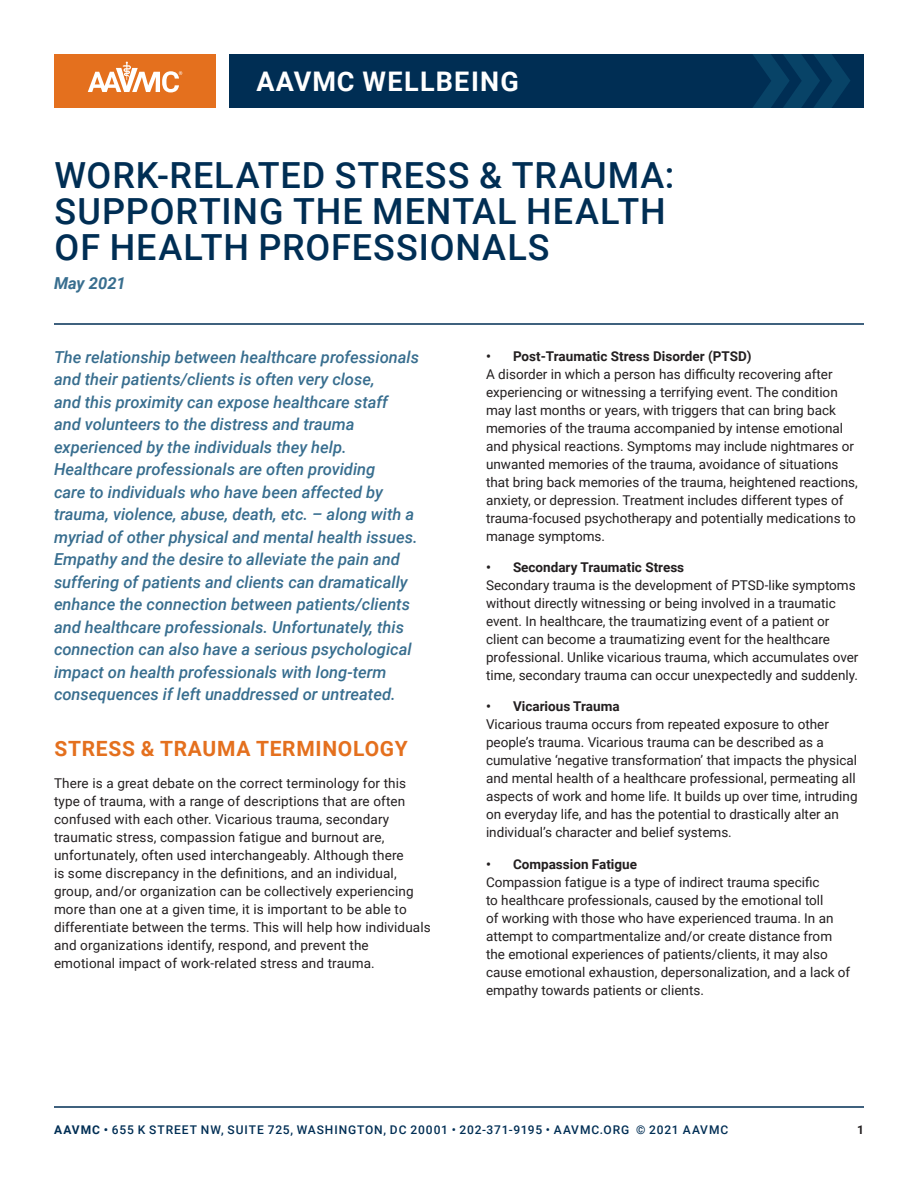
<style>
.page{position:relative;width:918px;height:1188px;background:#fff}
.page>*{position:absolute;margin:0;border:0;box-sizing:border-box;transform-origin:0 0}
.t1{font:500 36px/36px "Roboto";letter-spacing:.025em;color:#002e54}
.t2{font:700 27px "Roboto";letter-spacing:.045em;color:#fff}
.t3{font:700 21px "Roboto";letter-spacing:.035em;color:#e4701e}
.t4{font:italic 500 16.5px/22.5px "Roboto";color:#386e8f}
.t5{font:italic 700 16.5px "Roboto";color:#386e8f}
.t6{font:13.5px/18px "Roboto";color:#231f20}
.t7{font:700 13.5px "Roboto";color:#231f20}
.t8{font:500 12px "Roboto";letter-spacing:.075em;color:#002e54}
.t9{font:700 12px "Roboto";color:#231f20}
.s1{font-weight:700}
</style>
<div class="page">
<div style="left:54px;top:54px;width:162px;height:54px;background:#e4701e"></div>
<div style="left:230px;top:54px;width:634px;height:54px;background:#002e54"></div>
<svg style="left:753px;top:54px;width:97px;height:54px"></svg>
<svg style="left:88px;top:62px;width:94px;height:30px"></svg>
<hr style="left:54px;top:323px;width:810px;height:2px;background:#002e54">
<hr style="left:54px;top:1106px;width:810px;height:2px;background:#002e54">
<h2 class="t2" style="left:257px;top:62px;width:264px">AAVMC WELLBEING</h2>
<h1 class="t1" style="left:55px;top:155px;width:621px">WORK-RELATED STRESS &amp; TRAUMA:<br>SUPPORTING THE MENTAL HEALTH<br>OF HEALTH PROFESSIONALS</h1>
<p class="t5" style="left:54px;top:271px;width:73px">May 2021</p>
<p class="t4" style="left:54px;top:345px;width:367px">The relationship between healthcare professionals and their patients/clients is often very close,<br>and this proximity can expose healthcare staff<br>and volunteers to the distress and trauma experienced by the individuals they help.<br>Healthcare professionals are often providing<br>care to individuals who have been affected by trauma, violence, abuse, death, etc. – along with a myriad of other physical and mental health issues.<br>Empathy and the desire to alleviate the pain and suffering of patients and clients can dramatically enhance the connection between patients/clients and healthcare professionals. Unfortunately, this connection can also have a serious psychological impact on health professionals with long-term consequences if left unaddressed or untreated.</p>
<h3 class="t3" style="left:54px;top:734px;width:355px">STRESS &amp; TRAUMA TERMINOLOGY</h3>
<p class="t6" style="left:54px;top:774px;width:378px">There is a great debate on the correct terminology for this type of trauma, with a range of descriptions that are often confused with each other. Vicarious trauma, secondary traumatic stress, compassion fatigue and burnout are, unfortunately, often used interchangeably. Although there<br>is some discrepancy in the definitions, and an individual, group, and/or organization can be collectively experiencing more than one at a given time, it is important to be able to differentiate between the terms. This will help how individuals and organizations identify, respond, and prevent the emotional impact of work-related stress and trauma.</p>
<p class="t7" style="left:486px;top:346px;width:267px">• Post-Traumatic Stress Disorder (PTSD)</p>
<p class="t6" style="left:486px;top:364px;width:373px">A disorder in which a person has difficulty recovering after experiencing or witnessing a terrifying event. The condition may last months or years, with triggers that can bring back memories of the trauma accompanied by intense emotional and physical reactions. Symptoms may include nightmares or unwanted memories of the trauma, avoidance of situations that bring back memories of the trauma, heightened reactions, anxiety, or depression. Treatment includes different types of trauma-focused psychotherapy and potentially medications to manage symptoms.</p>
<p class="t7" style="left:486px;top:558px;width:200px">• Secondary Traumatic Stress</p>
<p class="t6" style="left:486px;top:576px;width:374px">Secondary trauma is the development of PTSD-like symptoms without directly witnessing or being involved in a traumatic event. In healthcare, the traumatizing event of a patient or client can become a traumatizing event for the healthcare professional. Unlike vicarious trauma, which accumulates over time, secondary trauma can occur unexpectedly and suddenly.</p>
<p class="t7" style="left:486px;top:697px;width:135px">• Vicarious Trauma</p>
<p class="t6" style="left:486px;top:715px;width:373px">Vicarious trauma occurs from repeated exposure to other people’s trauma. Vicarious trauma can be described as a cumulative ‘negative transformation’ that impacts the physical and mental health of a healthcare professional, permeating all aspects of work and home life. It builds up over time, intruding on everyday life, and has the potential to drastically alter an individual’s character and belief systems.</p>
<p class="t7" style="left:486px;top:855px;width:153px">• Compassion Fatigue</p>
<p class="t6" style="left:486px;top:873px;width:366px">Compassion fatigue is a type of indirect trauma specific<br>to healthcare professionals, caused by the emotional toll<br>of working with those who have experienced trauma. In an attempt to compartmentalize and/or create distance from the emotional experiences of patients/clients, it may also cause emotional exhaustion, depersonalization, and a lack of empathy towards patients or clients.</p>
<p class="t8" style="left:54px;top:1121px;width:676px"><span class="s1">AAVMC •</span> 655 K STREET NW, SUITE 725, WASHINGTON, DC 20001 • 202-371-9195 • AAVMC.ORG © 2021 AAVMC</p>
<p class="t9" style="left:857px;top:1121px;width:8px">1</p>
</div>
